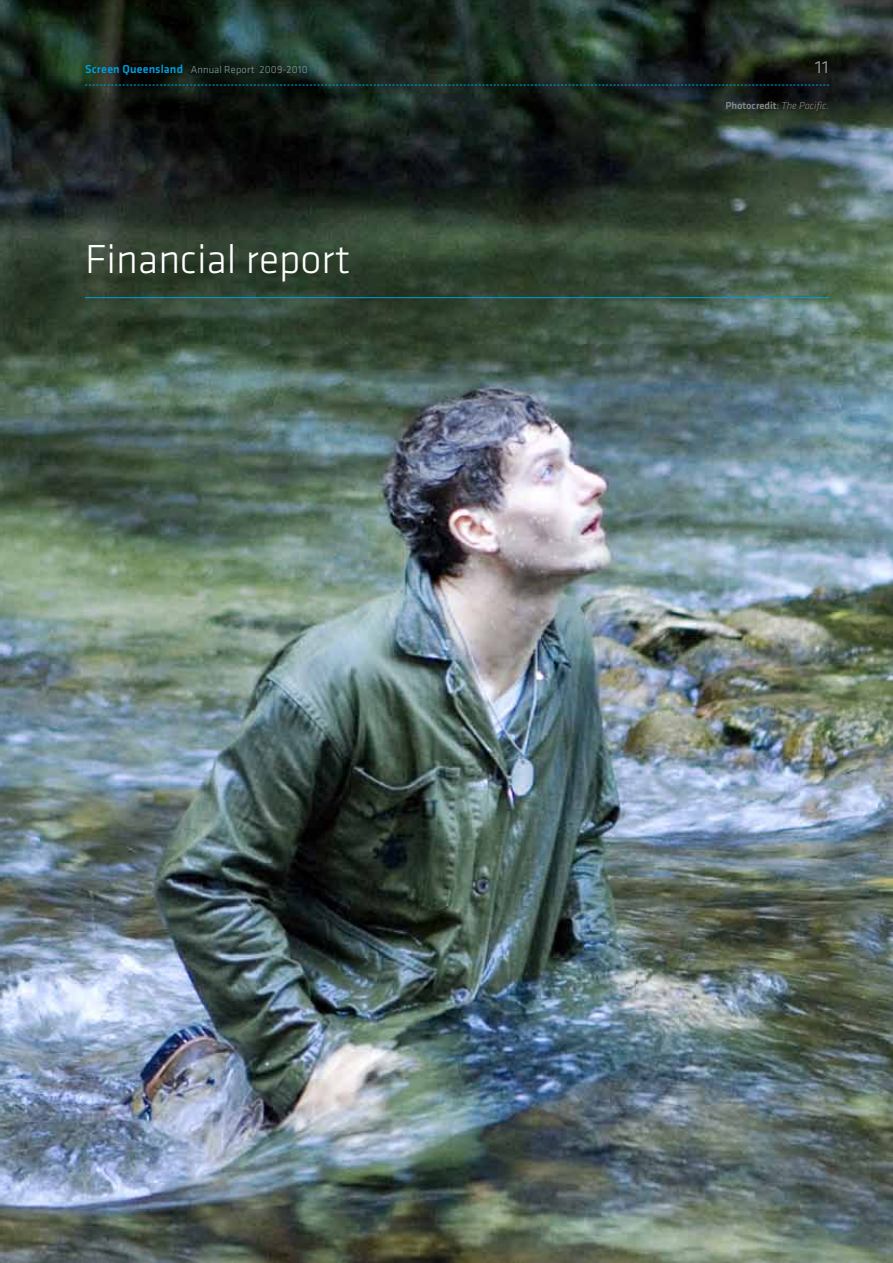
<style>
.page{position:relative;width:893px;height:1263px;background:#fff}
.page>*{position:absolute;margin:0;border:0;box-sizing:border-box;transform-origin:0 0}
.t1{font:300 42px "Klavika";color:#fff}
.t2{font:300 22.5px "Klavika";color:#8f9ca5}
.t3{font:300 10.5px "Klavika";letter-spacing:.02em;color:#8f9ca5}
.t4{font:500 10.5px "Klavika";letter-spacing:-.005em;color:#87888a}
.s1{font-weight:500;font-size:12px;color:#009ee0}
.s2{font-weight:400}
.s3{font-weight:300;font-style:italic}
</style>
<div class="page">
<img style="left:1px;top:0;width:892px;height:1263px">
<svg style="left:85px;top:85px;width:744px;height:1px"></svg>
<hr style="left:85px;top:297px;width:744px;height:1px;background:#009ee0">
<p class="t3" style="left:85px;top:64px;width:224px"><span class="s1">Screen Queensland</span> Annual Report 2009-2010</p>
<h2 class="t2" style="left:815px;top:53px;width:16px">11</h2>
<h1 class="t1" style="left:85px;top:236px;width:267px">Financial report</h1>
<p class="t4" style="left:725px;top:100px;width:105px">Photocredit<span class="s2">:</span> <span class="s3">The Pacific.</span></p>
</div>
